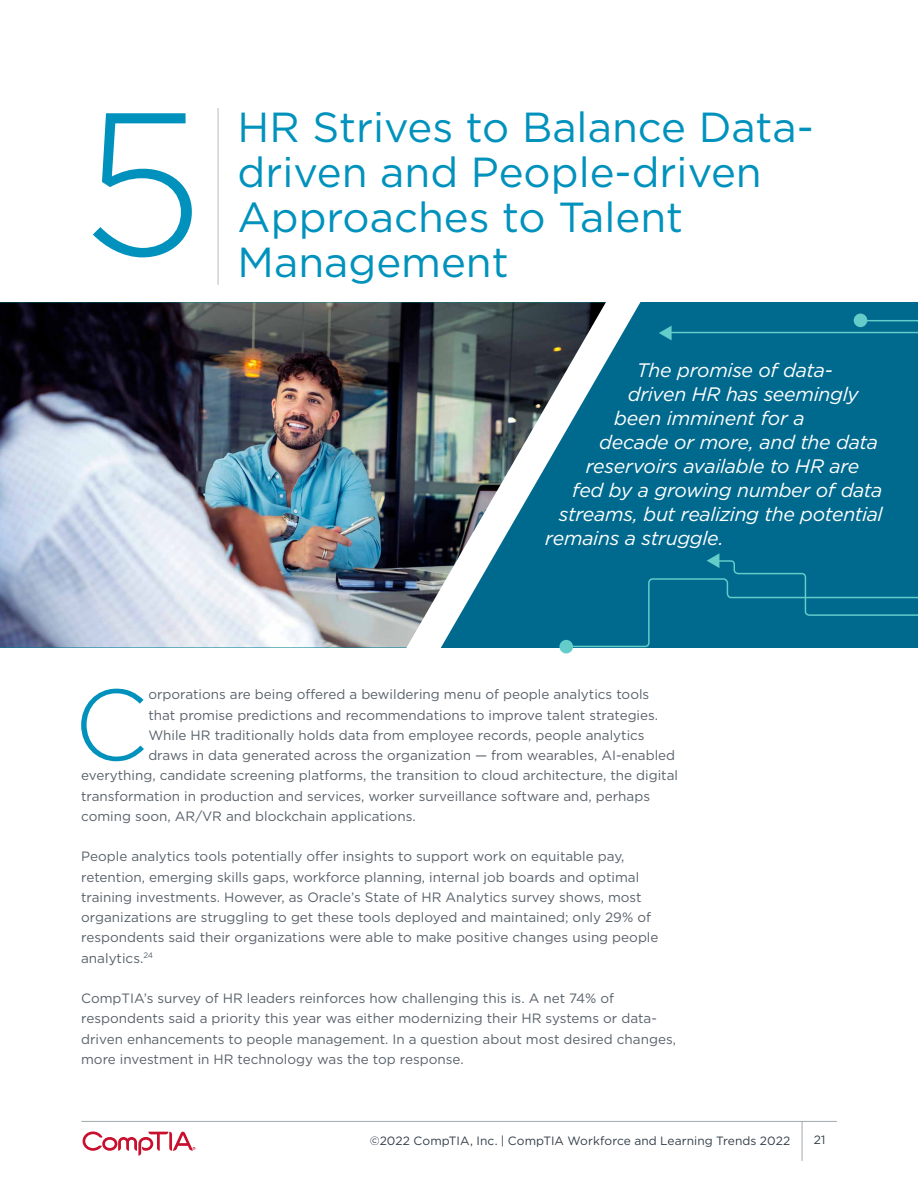
<style>
.page{position:relative;width:918px;height:1188px;background:#fff}
.page>*{position:absolute;margin:0;border:0;box-sizing:border-box;transform-origin:0 0}
.t1{font:300 202.5px "Gotham";color:#0092bc}
.t2{font:300 100.35px "Gotham";color:#0092bc}
.t3{font:42px/45px "Gotham";color:#0092bc}
.t4{font:italic 19.5px "Gotham";letter-spacing:-.015em;color:#fff}
.t5{font:13.5px/20.2px "Gotham";color:#586169}
.t6{font:12px "Gotham";letter-spacing:.005em;color:#323e48}
</style>
<div class="page">
<hr style="left:81px;top:1121px;width:756px;height:1px;background:#a2a9ad">
<hr style="left:802px;top:1121px;width:1px;height:40px;background:#a2a9ad">
<svg style="left:83px;top:1131px;width:113px;height:25px"></svg>
<hr style="left:217px;top:108px;width:2px;height:177px;background:#cfd4d7">
<div style="left:0;top:302px;width:918px;height:345px;background:#006a8e"></div>
<svg style="left:646px;top:553px;width:272px;height:94px"></svg>
<img style="left:0;top:302px;width:404px;height:345px">
<svg style="left:404px;top:302px;width:242px;height:352px"></svg>
<svg style="left:659px;top:313px;width:259px;height:28px"></svg>
<div style="left:854px;top:314px;width:13px;height:13px;background:#64ccc9;border-radius:50%"></div>
<h1 class="t1" style="left:81px;top:55px;width:124px">5</h1>
<h3 class="t3" style="left:238px;top:103px;width:578px">HR Strives to Balance Data&shy;driven and People-driven<br>Approaches to Talent<br>Management</h3>
<h3 class="t4" style="left:637px;top:357px;width:198px">The promise of data-</h3>
<h3 class="t4" style="left:628px;top:381px;width:232px">driven HR has seemingly</h3>
<h3 class="t4" style="left:614px;top:405px;width:192px">been imminent for a</h3>
<h3 class="t4" style="left:599px;top:429px;width:280px">decade or more, and the data</h3>
<h3 class="t4" style="left:586px;top:453px;width:275px">reservoirs available to HR are</h3>
<h3 class="t4" style="left:572px;top:477px;width:312px">fed by a growing number of data</h3>
<h3 class="t4" style="left:559px;top:502px;width:325px">streams, but realizing the potential</h3>
<h3 class="t4" style="left:545px;top:526px;width:180px">remains a struggle.</h3>
<h2 class="t2" style="left:74px;top:661px;width:76px">C</h2>
<p class="t5" style="left:148px;top:684px;width:502px">orporations are being offered a bewildering menu of people analytics tools</p>
<p class="t5" style="left:148px;top:704px;width:511px">that promise predictions and recommendations to improve talent strategies.</p>
<p class="t5" style="left:148px;top:725px;width:498px">While HR traditionally holds data from employee records, people analytics</p>
<p class="t5" style="left:148px;top:745px;width:528px">draws in data generated across the organization — from wearables, AI-enabled</p>
<p class="t5" style="left:81px;top:765px;width:598px">everything, candidate screening platforms, the transition to cloud architecture, the digital</p>
<p class="t5" style="left:81px;top:785px;width:570px">transformation in production and services, worker surveillance software and, perhaps</p>
<p class="t5" style="left:81px;top:806px;width:336px">coming soon, AR/VR and blockchain applications.</p>
<p class="t5" style="left:81px;top:846px;width:579px">People analytics tools potentially offer insights to support work on equitable pay, retention, emerging skills gaps, workforce planning, internal job boards and optimal training investments. However, as Oracle’s State of HR Analytics survey shows, most organizations are struggling to get these tools deployed and maintained; only 29% of respondents said their organizations were able to make positive changes using people analytics.<sup>24</sup></p>
<p class="t5" style="left:81px;top:988px;width:596px">CompTIA’s survey of HR leaders reinforces how challenging this is. A net 74% of respondents said a priority this year was either modernizing their HR systems or data&shy;driven enhancements to people management. In a question about most desired changes, more investment in HR technology was the top response.</p>
<p class="t6" style="left:370px;top:1133px;width:422px">©2022 CompTIA, Inc. | CompTIA Workforce and Learning Trends 2022</p>
<p class="t6" style="left:814px;top:1133px;width:13px">21</p>
</div>
